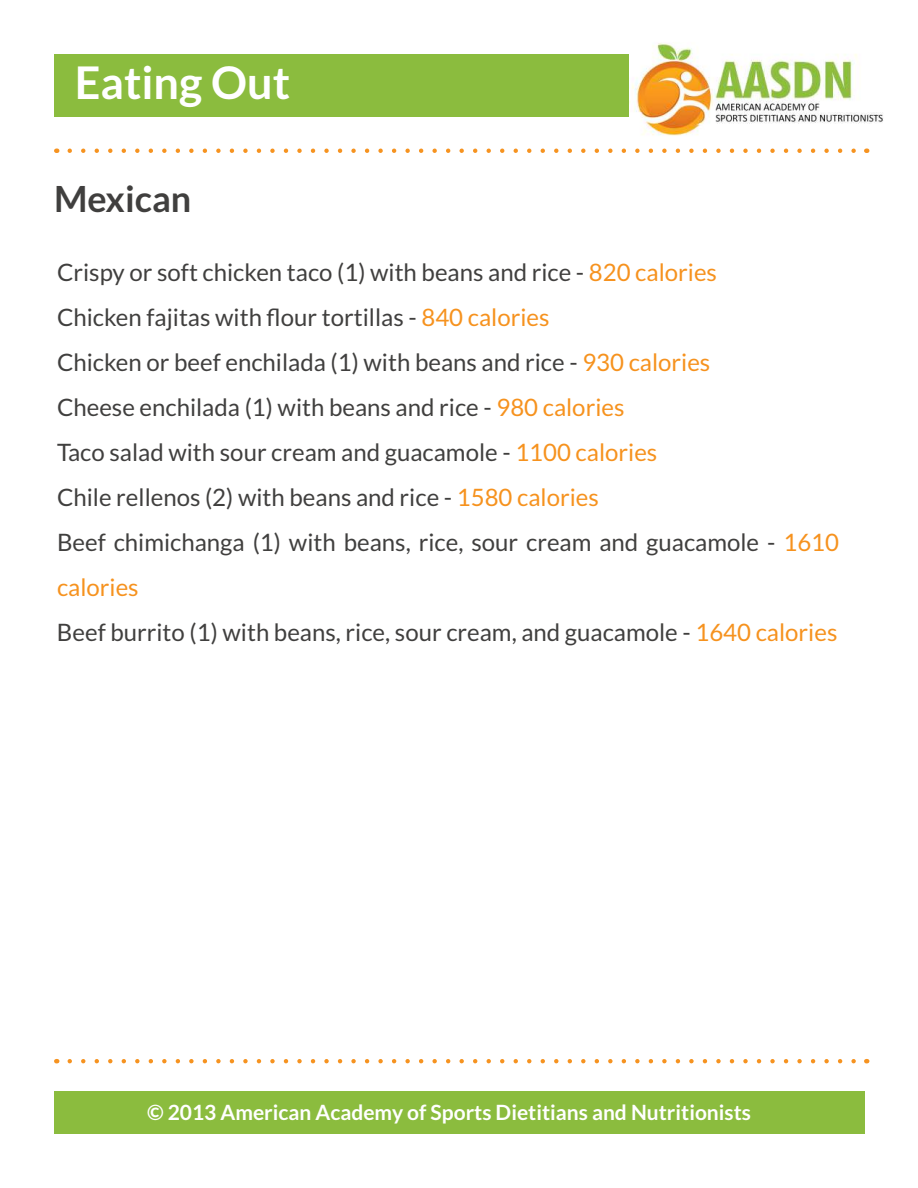
<style>
.page{position:relative;width:918px;height:1188px;background:#fff}
.page>*{position:absolute;margin:0;border:0;box-sizing:border-box;transform-origin:0 0}
.t1{font:700 45px "Lato";color:#fff}
.t2{font:700 36px "Lato";color:#403f3e}
.t3{font:24px/45px "Lato";color:#403f3e}
.t4{font:700 21px "Lato";color:#fff}
.s1{color:#f6921e}
</style>
<div class="page">
<div style="left:54px;top:54px;width:576px;height:63px;background:#8bbc3e"></div>
<div style="left:54px;top:1092px;width:810px;height:42px;background:#8bbc3e"></div>
<img style="left:630px;top:43px;width:253px;height:108px">
<svg style="left:70px;top:148px;width:790px;height:5px"></svg>
<svg style="left:70px;top:1059px;width:786px;height:4px"></svg>
<h1 class="t1" style="left:75px;top:66px;width:217px">Eating Out</h1>
<h2 class="t2" style="left:54px;top:185px;width:139px">Mexican</h2>
<p class="t3" style="left:57px;top:251px;width:784px">Crispy or soft chicken taco (1) with beans and rice - <span class="s1">820 calories<br></span>Chicken fajitas with flour tortillas - <span class="s1">840 calories<br></span>Chicken or beef enchilada (1) with beans and rice - <span class="s1">930 calories<br></span>Cheese enchilada (1) with beans and rice - <span class="s1">980 calories<br></span>Taco salad with sour cream and guacamole - <span class="s1">1100 calories<br></span>Chile rellenos (2) with beans and rice - <span class="s1">1580 calories<br></span>Beef chimichanga (1) with beans, rice, sour cream and guacamole - <span class="s1">1610 calories<br></span>Beef burrito (1) with beans, rice, sour cream, and guacamole - <span class="s1">1640 calories</span></p>
<p class="t4" style="left:147px;top:1105px;width:606px">© 2013 American Academy of Sports Dietitians and Nutritionists</p>
</div>
